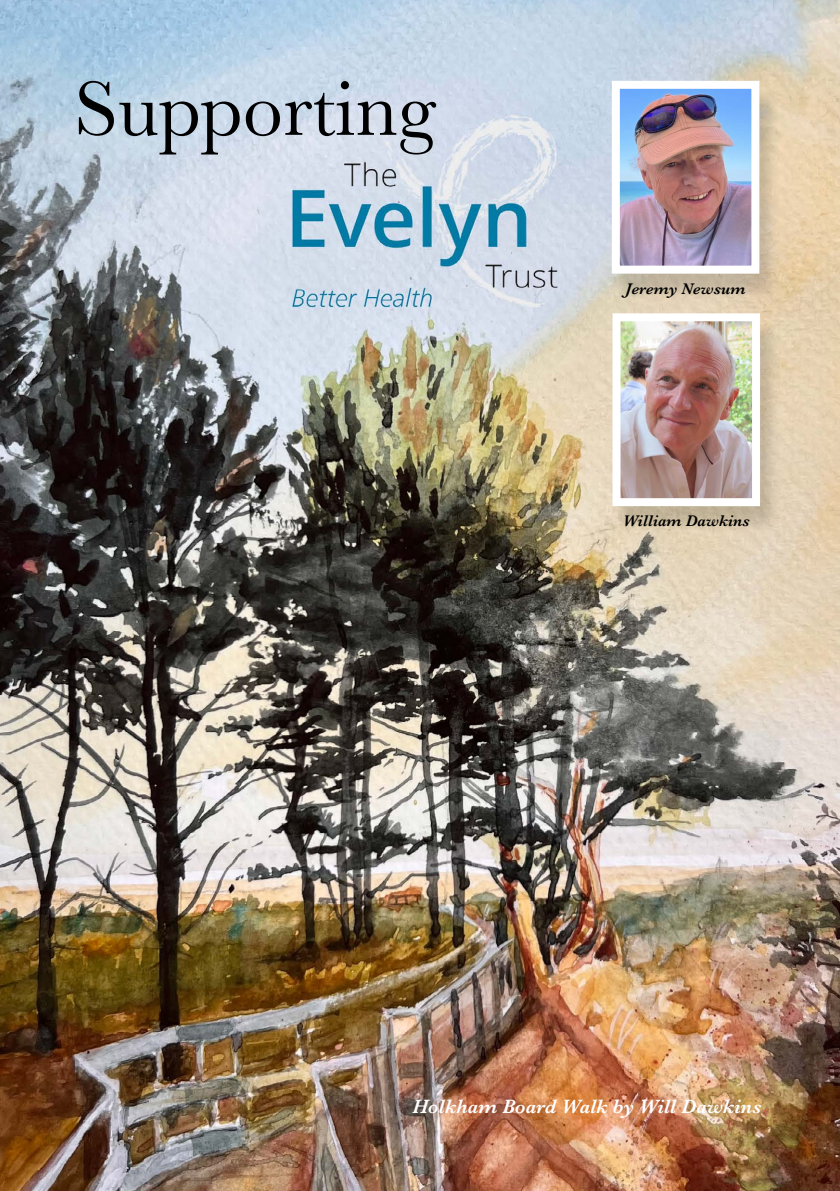
<style>
.page{position:relative;width:840px;height:1191px;background:#fff}
.page>*{position:absolute;margin:0;border:0;box-sizing:border-box;transform-origin:0 0}
.t1{font:80px "Baskerville";color:#000}
.t2{font:italic 600 20px "Baskerville";color:#fff}
.t3{font:italic 600 16px "Baskerville";color:#000}
</style>
<div class="page">
<img style="left:0;top:0;width:839px;height:1191px">
<div style="left:611px;top:320px;width:169px;height:214px;background:#000;opacity:.15"></div>
<img style="left:621px;top:322px;width:129px;height:175px">
<div style="left:612px;top:313px;width:147px;height:193px;border:8px solid #fff"></div>
<div style="left:610px;top:87px;width:169px;height:215px;background:#000;opacity:.15"></div>
<img style="left:620px;top:90px;width:130px;height:175px">
<div style="left:611px;top:81px;width:148px;height:193px;border:8px solid #fff"></div>
<h1 class="t1" style="left:74px;top:58px;width:362px">Supporting</h1>
<p class="t3" style="left:625px;top:278px;width:121px">Jeremy Newsum</p>
<p class="t3" style="left:623px;top:510px;width:128px">William Dawkins</p>
<p class="t2" style="left:412px;top:1092px;width:350px">Holkham Board Walk by Will Dawkins</p>
</div>
